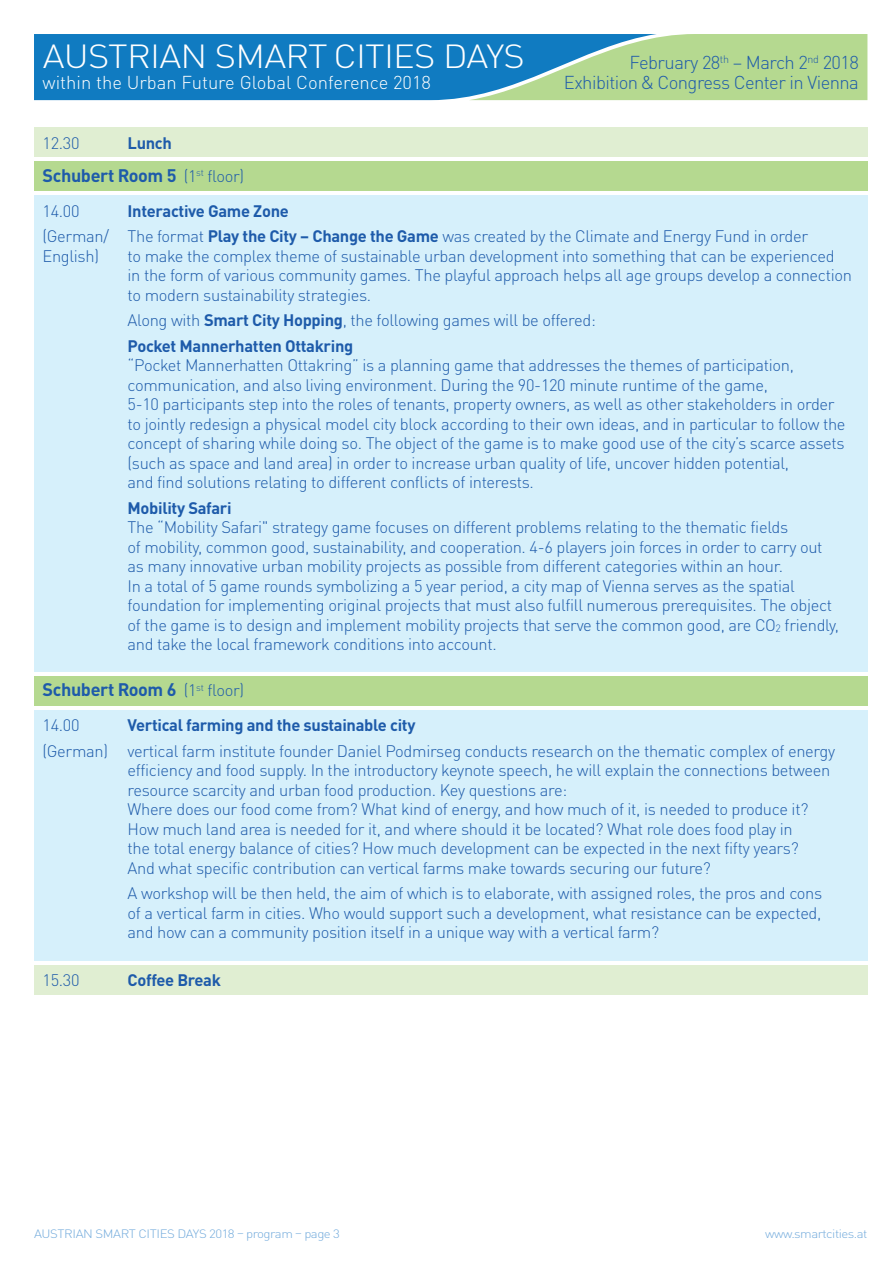
<style>
.page{position:relative;width:893px;height:1263px;background:#fff}
.page>*{position:absolute;margin:0;border:0;box-sizing:border-box;transform-origin:0 0}
.t1{font:300 33px "DINOT";letter-spacing:-.02em;color:#fff;scale:1.1 1}
.t2{font:300 18.45px "DINOT";letter-spacing:-.03em;color:#1e5baa}
.t3{font:300 18.45px "DINOT";color:#fff}
.t4{font:700 18px "DINOT";letter-spacing:-.02em;color:#1e5baa}
.t5{font:300 16.5px/19.5px "DINOT";letter-spacing:-.02em;color:#1e5baa}
.t6{font:700 16.5px "DINOT";letter-spacing:-.02em;color:#1e5baa}
.t7{font:300 12px "DINOT";letter-spacing:-.04em;color:#73abdc;scale:1.1 1}
.s1{font-weight:300;font-size:16.5px}
.s2{font-weight:700}
</style>
<div class="page">
<svg style="left:34px;top:34px;width:833px;height:66px;background:#4e9eb0"></svg>
<div style="left:34px;top:162px;width:833px;height:29px;background:#b5d990"></div>
<div style="left:34px;top:196px;width:833px;height:476px;background:#d6f0fb"></div>
<div style="left:34px;top:676px;width:833px;height:30px;background:#b5d990"></div>
<div style="left:34px;top:710px;width:833px;height:251px;background:#d6f0fb"></div>
<div style="left:34px;top:965px;width:833px;height:30px;background:#e0eed2"></div>
<div style="left:34px;top:128px;width:833px;height:29px;background:#e0eed2"></div>
<p class="t1" style="left:43px;top:36px;width:440px">AUSTRIAN SMART CITIES DAYS</p>
<p class="t3" style="left:43px;top:71px;width:390px">within the Urban Future Global Conference 2018</p>
<p class="t5" style="left:43px;top:133px;width:38px">12.30</p>
<p class="t6" style="left:128px;top:132px;width:46px">Lunch</p>
<p class="t2" style="left:630px;top:51px;width:231px">February 28<sup>th</sup> – March 2<sup>nd</sup> 2018</p>
<p class="t2" style="left:564px;top:71px;width:297px">Exhibition &amp; Congress Center in Vienna</p>
<p class="t4" style="left:43px;top:163px;width:203px">Schubert Room 5 <span class="s1">(1</span><sup>st</sup> <span class="s1">floor)</span></p>
<p class="t5" style="left:43px;top:201px;width:38px">14.00</p>
<p class="t5" style="left:43px;top:226px;width:68px">(German/</p>
<p class="t5" style="left:43px;top:246px;width:58px">English)</p>
<p class="t6" style="left:128px;top:200px;width:163px">Interactive Game Zone</p>
<p class="t5" style="left:128px;top:226px;width:726px">The format <span class="s2">Play the City – Change the Game</span> was created by the Climate and Energy Fund in order<br>to make the complex theme of sustainable urban development into something that can be experienced<br>in the form of various community games. The playful approach helps all age groups develop a connection to modern sustainability strategies.</p>
<p class="t5" style="left:128px;top:310px;width:470px">Along with <span class="s2">Smart City Hopping</span>, the following games will be offered:</p>
<p class="t6" style="left:128px;top:335px;width:227px">Pocket Mannerhatten Ottakring</p>
<p class="t5" style="left:128px;top:355px;width:719px">“Pocket Mannerhatten Ottakring” is a planning game that addresses the themes of participation, communication, and also living environment. During the 90-120 minute runtime of the game,<br>5-10 participants step into the roles of tenants, property owners, as well as other stakeholders in order to jointly redesign a physical model city block according to their own ideas, and in particular to follow the concept of sharing while doing so. The object of the game is to make good use of the city’s scarce assets (such as space and land area) in order to increase urban quality of life, uncover hidden potential,<br>and find solutions relating to different conflicts of interests.</p>
<p class="t6" style="left:128px;top:497px;width:105px">Mobility Safari</p>
<p class="t5" style="left:128px;top:517px;width:713px">The “Mobility Safari" strategy game focuses on different problems relating to the thematic fields<br>of mobility, common good, sustainability, and cooperation. 4-6 players join forces in order to carry out as many innovative urban mobility projects as possible from different categories within an hour.<br>In a total of 5 game rounds symbolizing a 5 year period, a city map of Vienna serves as the spatial foundation for implementing original projects that must also fulfill numerous prerequisites. The object of the game is to design and implement mobility projects that serve the common good, are CO<sub>2</sub> friendly, and take the local framework conditions into account.</p>
<p class="t4" style="left:43px;top:678px;width:203px">Schubert Room 6 <span class="s1">(1</span><sup>st</sup> <span class="s1">floor)</span></p>
<p class="t5" style="left:43px;top:715px;width:38px">14.00</p>
<p class="t5" style="left:43px;top:741px;width:67px">(German)</p>
<p class="t6" style="left:128px;top:714px;width:289px">Vertical farming and the sustainable city</p>
<p class="t5" style="left:128px;top:741px;width:709px">vertical farm institute founder Daniel Podmirseg conducts research on the thematic complex of energy efficiency and food supply. In the introductory keynote speech, he will explain the connections between resource scarcity and urban food production. Key questions are:</p>
<p class="t5" style="left:128px;top:799px;width:682px">Where does our food come from? What kind of energy, and how much of it, is needed to produce it?<br>How much land area is needed for it, and where should it be located? What role does food play in the total energy balance of cities? How much development can be expected in the next fifty years?<br>And what specific contribution can vertical farms make towards securing our future?</p>
<p class="t5" style="left:128px;top:883px;width:696px;text-align:justify">A workshop will be then held, the aim of which is to elaborate, with assigned roles, the pros and cons of a vertical farm in cities. Who would support such a development, what resistance can be expected, and how can a community position itself in a unique way with a vertical farm?</p>
<p class="t5" style="left:43px;top:970px;width:38px">15.30</p>
<p class="t6" style="left:128px;top:970px;width:95px">Coffee Break</p>
<p class="t7" style="left:34px;top:1226px;width:280px">AUSTRIAN SMART CITIES DAYS 2018 – program – page 3</p>
<p class="t7" style="left:765px;top:1226px;width:94px">www.smartcities.at</p>
</div>
